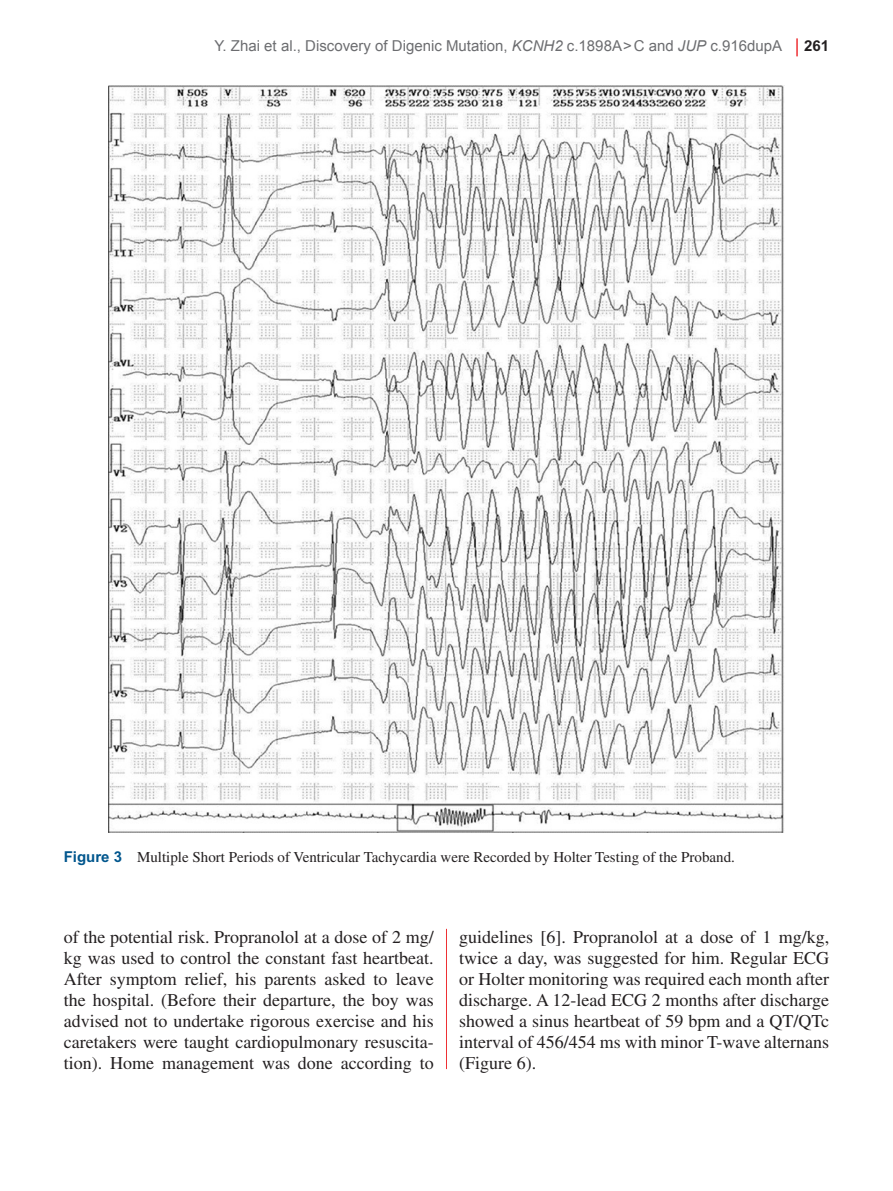
<style>
.page{position:relative;width:893px;height:1191px;background:#fff}
.page>*{position:absolute;margin:0;border:0;box-sizing:border-box;transform-origin:0 0}
.t1{font:18px/21px "Times";color:#231f20;text-align:justify}
.t2{font:15px "Times";color:#231f20}
.t3{font:15px "Arial";color:#6c6d70}
.t4{font:700 15px "Arial";color:#231f20}
.s1{font-style:italic}
.s2{font-family:"Arial";font-weight:700;color:#01568d}
</style>
<div class="page">
<svg style="left:796px;top:38px;width:2px;height:18px"></svg>
<hr style="left:446px;top:929px;width:1px;height:140px;background:#ee3034">
<img style="left:108px;top:86px;width:676px;height:746px">
<p class="t3" style="left:215px;top:36px;width:569px">Y. Zhai et al., Discovery of Digenic Mutation, <span class="s1">KCNH2</span> c.1898A&gt;C and <span class="s1">JUP</span> c.916dupA</p>
<p class="t4" style="left:804px;top:37px;width:27px">261</p>
<p class="t2" style="left:64px;top:849px;width:673px"><span class="s2">Figure 3</span> Multiple Short Periods of Ventricular Tachycardia were Recorded by Holter Testing of the Proband.</p>
<p class="t1" style="left:64px;top:926px;width:371px">of the potential risk. Propranolol at a dose of 2 mg/ kg was used to control the constant fast heartbeat.<br>After symptom relief, his parents asked to leave the hospital. (Before their departure, the boy was advised not to undertake rigorous exercise and his caretakers were taught cardiopulmonary resuscita&shy;tion). Home management was done according to</p>
<p class="t1" style="left:459px;top:926px;width:371px">guidelines [6]. Propranolol at a dose of 1 mg/kg, twice a day, was suggested for him. Regular ECG or Holter monitoring was required each month after discharge. A 12-lead ECG 2 months after discharge showed a sinus heartbeat of 59 bpm and a QT/QTc interval of 456/454 ms with minor T-wave alternans (Figure 6).</p>
</div>
